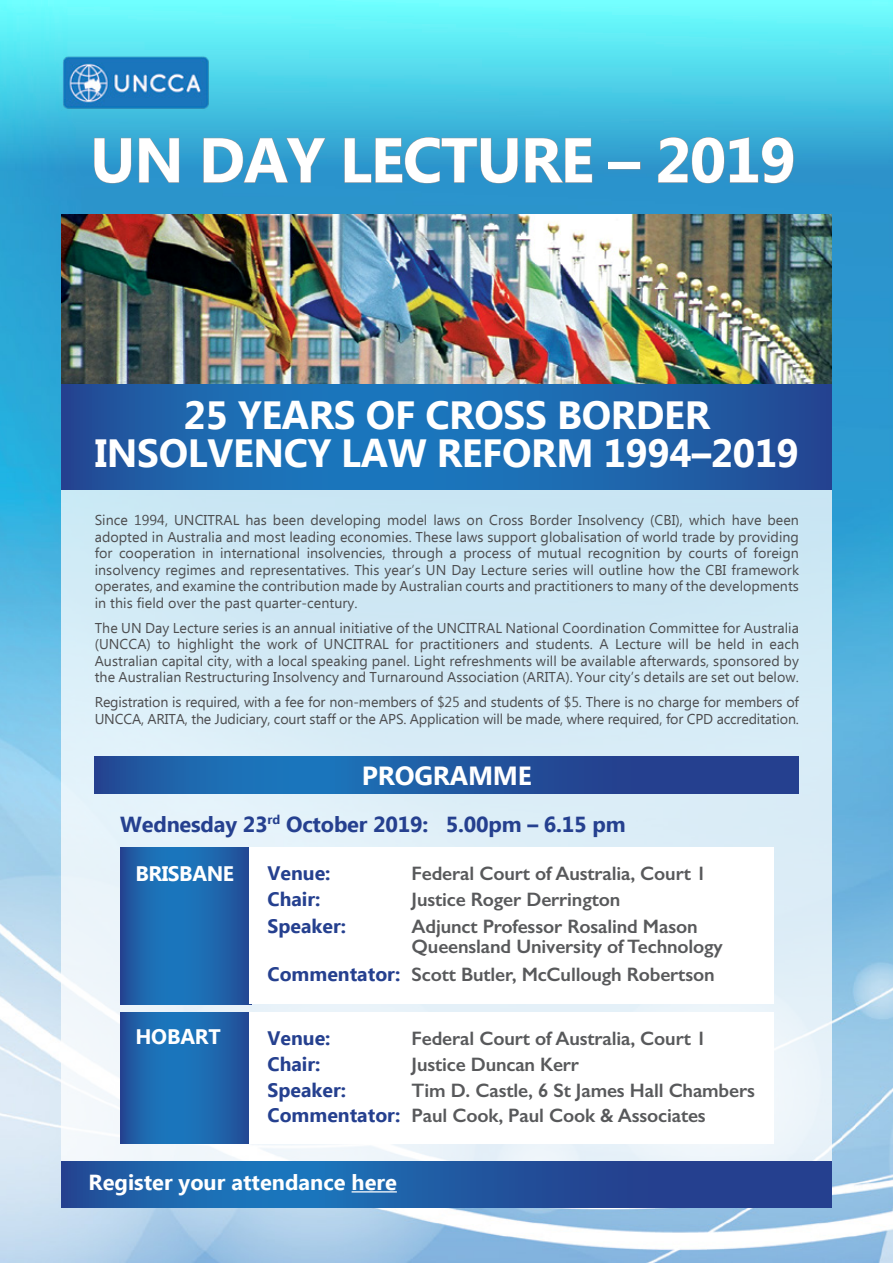
<style>
.page{position:relative;width:893px;height:1263px;background:#fff}
.page>*{position:absolute;margin:0;border:0;box-sizing:border-box;transform-origin:0 0}
.t1{font:700 62.85px "Ebrima";letter-spacing:-.02em;color:#fff}
.t2{font:700 39.3px/38.4px "Ebrima";letter-spacing:-.01em;color:#fff;text-align:center}
.t3{font:700 26.25px "Ebrima";letter-spacing:-.01em;color:#fff}
.t4{font:700 21.75px "Ebrima";letter-spacing:-.01em;color:#25408f}
.t5{font:700 21.75px "Ebrima";color:#fff}
.t6{font:700 21px "Ebrima";letter-spacing:-.02em;color:#fff}
.t7{font:600 19.5px/20px "Gill Sans";letter-spacing:-.01em;color:#58595b}
.t8{font:700 19.5px "Ebrima";color:#25408f}
.t9{font:14.25px/16.5px "Ebrima";letter-spacing:-.01em;color:#4d4d4f;text-align:justify}
.s1{font-family:"Ebrima";font-weight:700;color:#25408f}
</style>
<div class="page">
<img style="left:0;top:502px;width:893px;height:761px">
<svg style="left:0;top:0;width:893px;height:502px;background:#43c0e0"></svg>
<img style="left:62px;top:215px;width:770px;height:170px">
<div style="left:62px;top:485px;width:770px;height:697px;background:linear-gradient(to bottom,#c5e3f2,#f6f9fc)"></div>
<svg style="left:62px;top:385px;width:770px;height:104px;background:#1e64ac"></svg>
<svg style="left:62px;top:1161px;width:770px;height:46px;background:#2056a0"></svg>
<hr style="left:352px;top:1191px;width:45px;height:1px;background:#fff">
<svg style="left:94px;top:137px;width:38px;height:47px;background:#3a9bc8"></svg>
<svg style="left:138px;top:137px;width:42px;height:46px;background:#3c9bc8"></svg>
<svg style="left:203px;top:137px;width:123px;height:46px;background:#399bc9"></svg>
<svg style="left:344px;top:137px;width:174px;height:47px;background:#399ac9"></svg>
<svg style="left:525px;top:137px;width:68px;height:46px;background:#3d9ac6"></svg>
<div style="left:608px;top:162px;width:33px;height:7px;border:1px solid #939598"></div>
<svg style="left:657px;top:137px;width:137px;height:47px;background:#3b9ac7"></svg>
<img style="left:62px;top:54px;width:149px;height:56px">
<svg style="left:120px;top:847px;width:129px;height:157px;background:#1e65ac"></svg>
<div style="left:249px;top:847px;width:524px;height:157px;background:#fff"></div>
<svg style="left:120px;top:1012px;width:129px;height:132px;background:#1e65ac"></svg>
<div style="left:249px;top:1012px;width:524px;height:132px;background:#fff"></div>
<svg style="left:95px;top:757px;width:704px;height:36px;background:#2056a0"></svg>
<h1 class="t1" style="left:90px;top:113px;width:707px">UN DAY LECTURE – 2019</h1>
<h2 class="t2" style="left:95px;top:398px;width:706px">25 YEARS OF CROSS BORDER<br>INSOLVENCY LAW REFORM 1994–2019</h2>
<p class="t9" style="left:95px;top:513px;width:706px">Since 1994, UNCITRAL has been developing model laws on Cross Border Insolvency (CBI), which have been adopted in Australia and most leading economies. These laws support globalisation of world trade by providing for cooperation in international insolvencies, through a process of mutual recognition by courts of foreign insolvency regimes and representatives. This year’s UN Day Lecture series will outline how the CBI framework operates, and examine the contribution made by Australian courts and practitioners to many of the developments in this field over the past quarter-century.</p>
<p class="t9" style="left:95px;top:620px;width:706px">The UN Day Lecture series is an annual initiative of the UNCITRAL National Coordination Committee for Australia (UNCCA) to highlight the work of UNCITRAL for practitioners and students. A Lecture will be held in each Australian capital city, with a local speaking panel. Light refreshments will be available afterwards, sponsored by the Australian Restructuring Insolvency and Turnaround Association (ARITA). Your city’s details are set out below.</p>
<p class="t9" style="left:95px;top:695px;width:706px">Registration is required, with a fee for non-members of $25 and students of $5. There is no charge for members of<br>UNCCA, ARITA, the Judiciary, court staff or the APS. Application will be made, where required, for CPD accreditation.</p>
<h3 class="t3" style="left:362px;top:756px;width:171px">PROGRAMME</h3>
<h3 class="t4" style="left:120px;top:808px;width:507px">Wednesday 23<sup>rd</sup> October 2019: 5.00pm – 6.15 pm</h3>
<h3 class="t6" style="left:135px;top:857px;width:100px">BRISBANE</h3>
<h3 class="t6" style="left:135px;top:1021px;width:87px">HOBART</h3>
<h3 class="t8" style="left:268px;top:858px;width:64px">Venue:</h3>
<h3 class="t7" style="left:412px;top:863px;width:296px">Federal Court of Australia, Court 1</h3>
<h3 class="t8" style="left:268px;top:884px;width:54px">Chair:</h3>
<h3 class="t7" style="left:412px;top:889px;width:210px">Justice Roger Derrington</h3>
<h3 class="t8" style="left:268px;top:912px;width:80px">Speaker:</h3>
<h3 class="t7" style="left:412px;top:916px;width:313px">Adjunct Professor Rosalind Mason<br>Queensland University of Technology</h3>
<h3 class="t7" style="left:268px;top:964px;width:449px"><span class="s1">Commentator:</span> Scott Butler, McCullough Robertson</h3>
<h3 class="t8" style="left:268px;top:1023px;width:64px">Venue:</h3>
<h3 class="t7" style="left:412px;top:1028px;width:296px">Federal Court of Australia, Court 1</h3>
<h3 class="t8" style="left:268px;top:1049px;width:54px">Chair:</h3>
<h3 class="t7" style="left:412px;top:1054px;width:169px">Justice Duncan Kerr</h3>
<h3 class="t8" style="left:268px;top:1075px;width:80px">Speaker:</h3>
<h3 class="t7" style="left:268px;top:1077px;width:489px;line-height:25.8px;text-indent:144px">Tim D. Castle, 6 St James Hall Chambers<br><span class="s1">Commentator:</span> Paul Cook, Paul Cook &amp; Associates</h3>
<h3 class="t5" style="left:89px;top:1166px;width:310px">Register your attendance here</h3>
</div>
